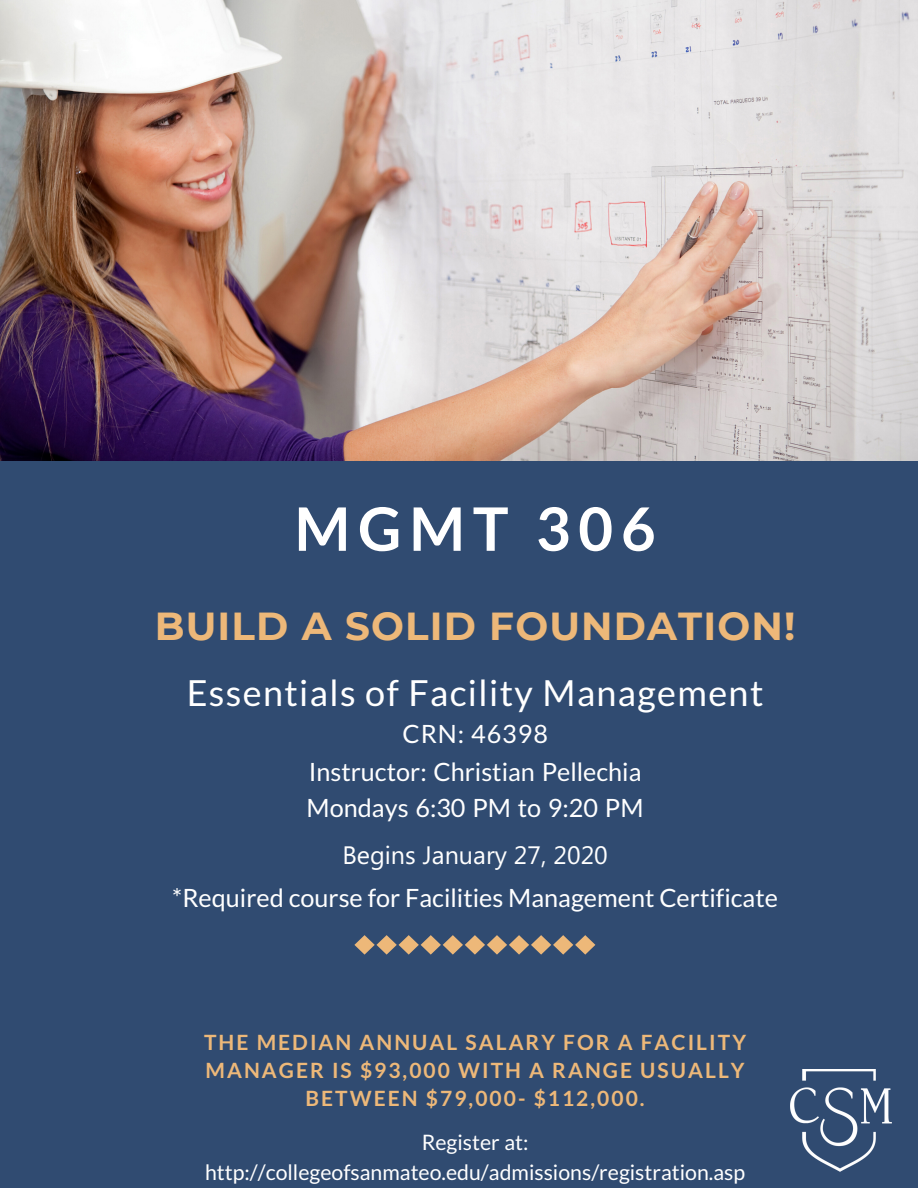
<style>
.page{position:relative;width:918px;height:1188px;background:#304b71}
.page>*{position:absolute;margin:0;border:0;box-sizing:border-box;transform-origin:0 0}
.t1{font:700 60px "Lato";color:#fff}
.t2{font:700 39px "Montserrat";letter-spacing:.03em;color:#edb879}
.t3{font:36px "Lato";letter-spacing:.04em;color:#fff}
.t4{font:25.2px/37.2px "Lato";color:#fff;text-align:center}
.t5{font:25.2px "Microsoft Phags Pa";color:#fff}
.t6{font:21.3px/30px "Lato";color:#fff;text-align:center}
.t7{font:700 21px/27.9px "Lato";letter-spacing:.095em;color:#edb879;text-align:center}
</style>
<div class="page">
<svg style="left:354px;top:935px;width:241px;height:20px"></svg>
<img style="left:791px;top:1070px;width:101px;height:101px">
<img style="left:0;top:0;width:918px;height:461px">
<h1 class="t1" style="left:295px;top:492px;width:363px">MGMT 3 0 6</h1>
<h2 class="t2" style="left:155px;top:603px;width:642px">BUILD A SOLID FOUNDATION!</h2>
<h3 class="t3" style="left:187px;top:670px;width:578px">Essentials of Facility Management</h3>
<p class="t4" style="left:307px;top:714px;width:338px">CRN: 46398<br>Instructor: Christian Pellechia<br>Mondays 6:30 PM to 9:20 PM</p>
<p class="t5" style="left:342px;top:838px;width:267px">Begins January 27, 2020</p>
<p class="t4" style="left:172px;top:879px;width:607px">*Required course for Facilities Management Certificate</p>
<p class="t7" style="left:204px;top:1028px;width:544px">THE MEDIAN ANNUAL SALARY FOR A FACI L I TY<br>MANAGER I S $93 , 000 WI TH A RANGE USUALLY<br>BETWEEN $79 , 000 - $112 , 000 .</p>
<p class="t6" style="left:205px;top:1127px;width:542px">Register at: http://collegeofsanmateo.edu/admissions/registration.asp</p>
</div>
